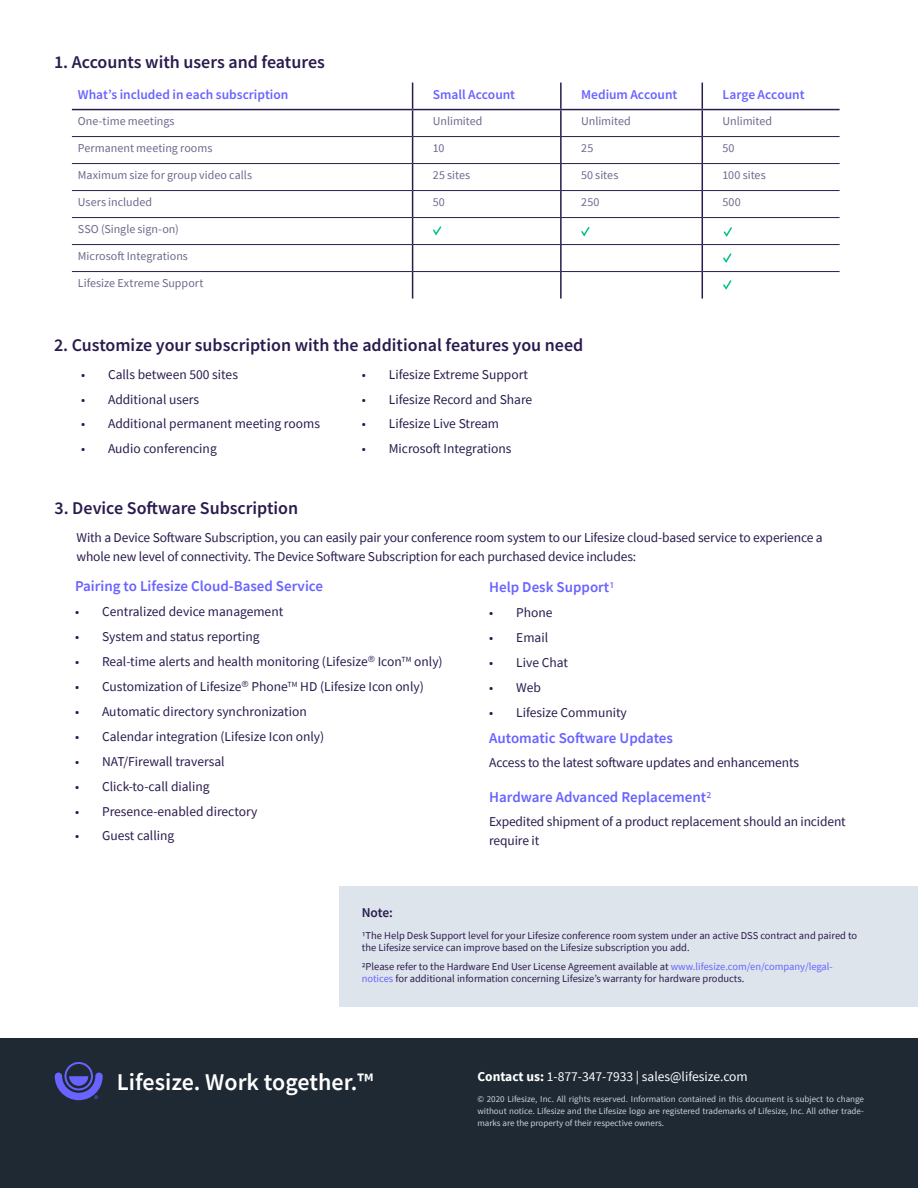
<style>
.page{position:relative;width:918px;height:1188px;background:#fff}
.page>*{position:absolute;margin:0;border:0;box-sizing:border-box;transform-origin:0 0}
.t1{font:600 24px "Source Sans Pro";color:#fff}
.t2{font:600 18px "Source Sans Pro";color:#2a1b4d}
.t3{font:600 15px "Source Sans Pro";color:#6963ff}
.t4{font:13.5px/18.8px "Source Sans Pro";letter-spacing:-.005em;color:#2a1b4d}
.t5{font:600 13.5px "Source Sans Pro";letter-spacing:-.005em;color:#6963ff}
.t6{font:13.5px "Source Sans Pro";color:#fff}
.t7{font:600 13.5px "Source Sans Pro";color:#2a1b4d}
.t8{font:12px "Source Sans Pro";color:#6c6a8d}
.t9{font:10.5px/12px "Source Sans Pro";color:#2a1b4d}
.t10{font:9px/12px "Source Sans Pro";color:#cbd2da;text-align:justify}
.s1{font-family:"Benton Sans"}
.s2{font-weight:400}
.s3{color:#6963ff}
.s4{font-weight:700}
</style>
<div class="page">
<hr style="left:560px;top:83px;width:2px;height:26px;background:#2a1b4d">
<hr style="left:72px;top:109px;width:341px;height:1px;background:#2a1b4d">
<hr style="left:413px;top:109px;width:148px;height:1px;background:#2a1b4d">
<hr style="left:561px;top:109px;width:141px;height:1px;background:#2a1b4d">
<hr style="left:560px;top:110px;width:2px;height:26px;background:#2a1b4d">
<hr style="left:702px;top:109px;width:138px;height:1px;background:#2a1b4d">
<hr style="left:560px;top:137px;width:2px;height:26px;background:#2a1b4d">
<hr style="left:560px;top:164px;width:2px;height:26px;background:#2a1b4d">
<hr style="left:560px;top:191px;width:2px;height:26px;background:#2a1b4d">
<hr style="left:560px;top:218px;width:2px;height:26px;background:#2a1b4d">
<hr style="left:560px;top:245px;width:2px;height:26px;background:#2a1b4d">
<svg style="left:412px;top:83px;width:1px;height:216px"></svg>
<hr style="left:560px;top:272px;width:2px;height:27px;background:#2a1b4d">
<svg style="left:702px;top:83px;width:1px;height:216px"></svg>
<hr style="left:72px;top:136px;width:341px;height:1px;background:#2a1b4d">
<hr style="left:413px;top:136px;width:148px;height:1px;background:#2a1b4d">
<hr style="left:561px;top:136px;width:141px;height:1px;background:#2a1b4d">
<hr style="left:702px;top:136px;width:138px;height:1px;background:#2a1b4d">
<hr style="left:72px;top:163px;width:341px;height:1px;background:#2a1b4d">
<hr style="left:413px;top:163px;width:148px;height:1px;background:#2a1b4d">
<hr style="left:561px;top:163px;width:141px;height:1px;background:#2a1b4d">
<hr style="left:702px;top:163px;width:138px;height:1px;background:#2a1b4d">
<hr style="left:72px;top:190px;width:341px;height:1px;background:#2a1b4d">
<hr style="left:413px;top:190px;width:148px;height:1px;background:#2a1b4d">
<hr style="left:561px;top:190px;width:141px;height:1px;background:#2a1b4d">
<hr style="left:702px;top:190px;width:138px;height:1px;background:#2a1b4d">
<hr style="left:72px;top:217px;width:341px;height:1px;background:#2a1b4d">
<hr style="left:413px;top:217px;width:148px;height:1px;background:#2a1b4d">
<hr style="left:561px;top:217px;width:141px;height:1px;background:#2a1b4d">
<hr style="left:702px;top:217px;width:138px;height:1px;background:#2a1b4d">
<hr style="left:72px;top:244px;width:341px;height:1px;background:#2a1b4d">
<hr style="left:413px;top:244px;width:148px;height:1px;background:#2a1b4d">
<hr style="left:561px;top:244px;width:141px;height:1px;background:#2a1b4d">
<hr style="left:702px;top:244px;width:138px;height:1px;background:#2a1b4d">
<hr style="left:72px;top:271px;width:341px;height:1px;background:#2a1b4d">
<hr style="left:413px;top:271px;width:148px;height:1px;background:#2a1b4d">
<hr style="left:561px;top:271px;width:141px;height:1px;background:#2a1b4d">
<hr style="left:702px;top:271px;width:138px;height:1px;background:#2a1b4d">
<svg style="left:433px;top:226px;width:9px;height:10px"></svg>
<svg style="left:581px;top:226px;width:9px;height:11px"></svg>
<svg style="left:723px;top:227px;width:9px;height:10px"></svg>
<svg style="left:723px;top:253px;width:9px;height:10px"></svg>
<svg style="left:723px;top:280px;width:9px;height:10px"></svg>
<div style="left:339px;top:887px;width:579px;height:120px;background:#dde4ec"></div>
<div style="left:0;top:1039px;width:918px;height:149px;background:#1f2933"></div>
<svg style="left:55px;top:1062px;width:48px;height:38px"></svg>
<h2 class="t2" style="left:54px;top:50px;width:272px">1. Accounts with users and features</h2>
<p class="t5" style="left:78px;top:85px;width:212px">What’s included in each subscription</p>
<p class="t5" style="left:433px;top:85px;width:84px">Small Account</p>
<p class="t5" style="left:581px;top:85px;width:98px">Medium Account</p>
<p class="t5" style="left:723px;top:85px;width:84px">Large Account</p>
<p class="t8" style="left:78px;top:113px;width:98px">One-time meetings</p>
<p class="t8" style="left:433px;top:113px;width:51px">Unlimited</p>
<p class="t8" style="left:581px;top:113px;width:51px">Unlimited</p>
<p class="t8" style="left:723px;top:113px;width:51px">Unlimited</p>
<p class="t8" style="left:78px;top:140px;width:136px">Permanent meeting rooms</p>
<p class="t8" style="left:433px;top:140px;width:13px">10</p>
<p class="t8" style="left:581px;top:140px;width:14px">25</p>
<p class="t8" style="left:723px;top:140px;width:14px">50</p>
<p class="t8" style="left:78px;top:167px;width:176px">Maximum size for group video calls</p>
<p class="t8" style="left:433px;top:168px;width:39px">25 sites</p>
<p class="t8" style="left:581px;top:167px;width:39px">50 sites</p>
<p class="t8" style="left:723px;top:167px;width:45px">100 sites</p>
<p class="t8" style="left:78px;top:194px;width:76px">Users included</p>
<p class="t8" style="left:433px;top:194px;width:14px">50</p>
<p class="t8" style="left:581px;top:194px;width:20px">250</p>
<p class="t8" style="left:723px;top:194px;width:20px">500</p>
<p class="t8" style="left:78px;top:221px;width:102px">SSO (Single sign-on)</p>
<p class="t8" style="left:78px;top:248px;width:112px">Microsoft Integrations</p>
<p class="t8" style="left:78px;top:275px;width:127px">Lifesize Extreme Support</p>
<h2 class="t2" style="left:54px;top:333px;width:531px">2. Customize your subscription with the additional features you need</h2>
<p class="t4" style="left:81px;top:365px;width:158px">• Calls between 500 sites</p>
<p class="t4" style="left:81px;top:390px;width:120px">• Additional users</p>
<p class="t4" style="left:81px;top:415px;width:241px">• Additional permanent meeting rooms</p>
<p class="t4" style="left:81px;top:439px;width:137px">• Audio conferencing</p>
<h2 class="t2" style="left:55px;top:496px;width:245px">3. Device Software Subscription</h2>
<p class="t4" style="left:362px;top:365px;width:168px">• Lifesize Extreme Support</p>
<p class="t4" style="left:362px;top:390px;width:172px">• Lifesize Record and Share</p>
<p class="t4" style="left:362px;top:415px;width:139px">• Lifesize Live Stream</p>
<p class="t4" style="left:362px;top:439px;width:151px">• Microsoft Integrations</p>
<p class="t4" style="left:77px;top:528px;width:748px">With a Device Software Subscription, you can easily pair your conference room system to our Lifesize cloud-based service to experience a whole new level of connectivity. The Device Software Subscription for each purchased device includes:</p>
<p class="t3" style="left:75px;top:577px;width:250px">Pairing to Lifesize Cloud-Based Service</p>
<p class="t4" style="left:75px;top:602px;width:210px">• Centralized device management</p>
<p class="t4" style="left:75px;top:627px;width:186px">• System and status reporting</p>
<p class="t4" style="left:75px;top:652px;width:369px">• Real-time alerts and health monitoring (Lifesize<span class="s1">®</span> Icon<sup>TM</sup> only)</p>
<p class="t4" style="left:75px;top:677px;width:350px">• Customization of Lifesize<span class="s1">®</span> Phone<sup>TM</sup> HD (Lifesize Icon only)</p>
<p class="t4" style="left:75px;top:702px;width:233px">• Automatic directory synchronization</p>
<p class="t4" style="left:75px;top:727px;width:251px">• Calendar integration (Lifesize Icon only)</p>
<p class="t4" style="left:75px;top:752px;width:151px">• NAT/Firewall traversal</p>
<p class="t4" style="left:75px;top:777px;width:136px">• Click-to-call dialing</p>
<p class="t4" style="left:75px;top:802px;width:184px">• Presence-enabled directory</p>
<p class="t4" style="left:75px;top:826px;width:101px">• Guest calling</p>
<p class="t3" style="left:489px;top:577px;width:127px">Help Desk Support<span class="s2">1</span></p>
<p class="t4" style="left:489px;top:603px;width:65px">• Phone</p>
<p class="t4" style="left:489px;top:628px;width:60px">• Email</p>
<p class="t4" style="left:489px;top:653px;width:80px">• Live Chat</p>
<p class="t4" style="left:489px;top:678px;width:53px">• Web</p>
<p class="t4" style="left:489px;top:703px;width:139px">• Lifesize Community</p>
<p class="t3" style="left:489px;top:728px;width:185px">Automatic Software Updates</p>
<p class="t4" style="left:489px;top:753px;width:311px">Access to the latest software updates and enhancements</p>
<p class="t3" style="left:489px;top:787px;width:224px">Hardware Advanced Replacement<span class="s2">2</span></p>
<p class="t4" style="left:489px;top:812px;width:358px">Expedited shipment of a product replacement should an incident require it</p>
<p class="t7" style="left:362px;top:903px;width:33px">Note:</p>
<p class="t9" style="left:362px;top:930px;width:497px">1The Help Desk Support level for your Lifesize conference room system under an active DSS contract and paired to the Lifesize service can improve based on the Lifesize subscription you add.</p>
<p class="t9" style="left:362px;top:961px;width:473px">2Please refer to the Hardware End User License Agreement available at <span class="s3">www.lifesize.com/en/company/legal&shy;notices</span> for additional information concerning Lifesize’s warranty for hardware products.</p>
<h1 class="t1" style="left:117px;top:1066px;width:258px">Lifesize. Work together.™</h1>
<p class="t6" style="left:477px;top:1068px;width:272px"><span class="s4">Contact us:</span> 1-877-347-7933 | sales@lifesize.com</p>
<p class="t10" style="left:477px;top:1093px;width:388px">© 2020 Lifesize, Inc. All rights reserved. Information contained in this document is subject to change without notice. Lifesize and the Lifesize logo are registered trademarks of Lifesize, Inc. All other trade&shy;marks are the property of their respective owners.</p>
</div>
